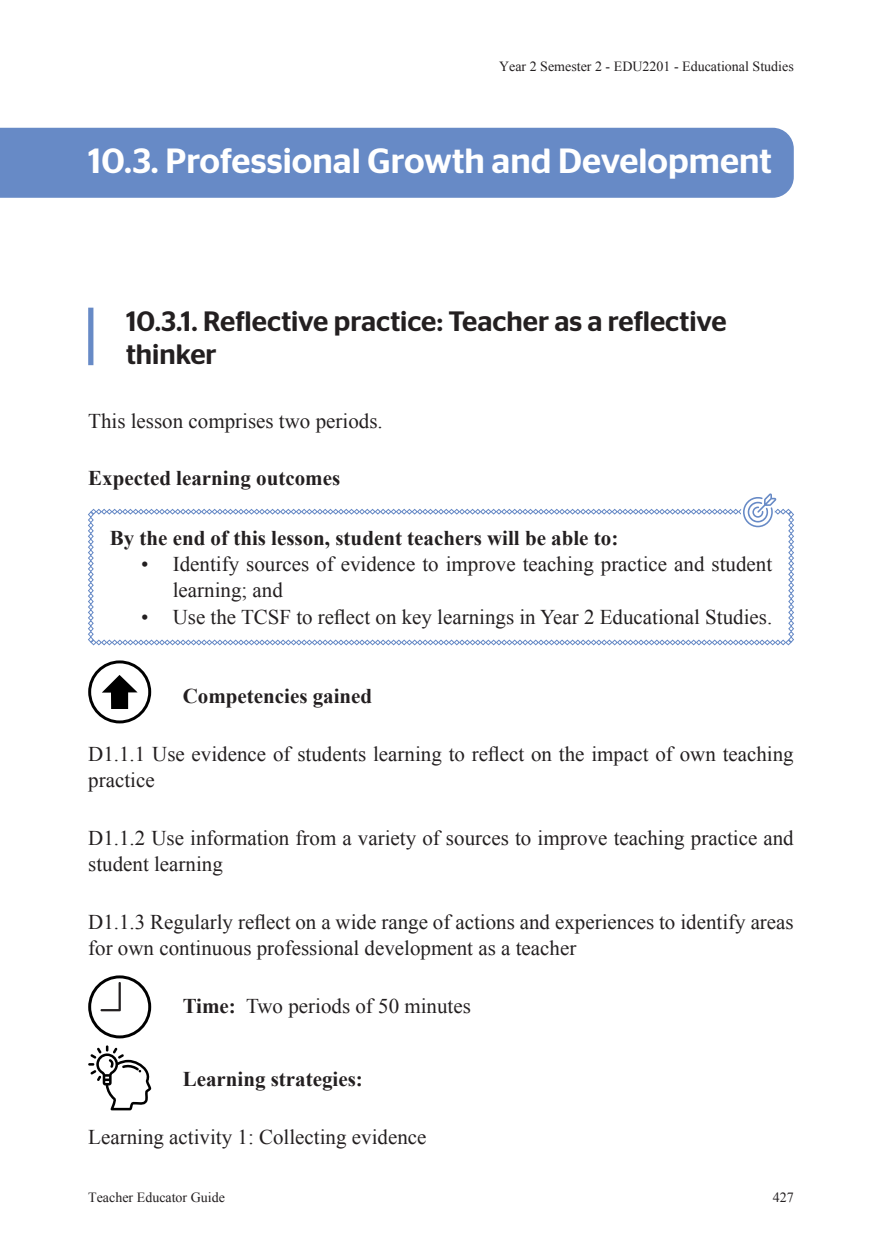
<style>
.page{position:relative;width:882px;height:1260px;background:#fff}
.page>*{position:absolute;margin:0;border:0;box-sizing:border-box;transform-origin:0 0}
.STEM02_Sub-Unit_Head{font:500 35px "Stag Sans";color:#fff}
.STEM03_Lesson_Headin{font:500 28px/32.2px "Stag Sans";color:#231f20}
.STEM05_Body_Text{font:21px/26.2px "Times New Roman";color:#231f20}
.Paragraph_12pt_Headi{font:700 21px "Times New Roman";color:#231f20}
.Paragraph_12pt_Icon{font:700 21px "Times New Roman";color:#231f20}
.t1{font:14px "Times New Roman";color:#231f20}
.s1{font-weight:700}
</style>
<div class="page">
<div style="left:0;top:128px;width:794px;height:70px;background:#678ac6"></div>
<div style="left:88px;top:308px;width:5px;height:57px;background:#678ac6"></div>
<svg style="left:88px;top:493px;width:706px;height:152px"></svg>
<svg style="left:88px;top:1045px;width:63px;height:65px"></svg>
<svg style="left:101px;top:982px;width:20px;height:29px"></svg>
<div style="left:88px;top:975px;width:63px;height:63px;border:3px solid #000;border-radius:50%"></div>
<div style="left:88px;top:660px;width:63px;height:63px;border:3px solid #000;border-radius:50%"></div>
<svg style="left:102px;top:675px;width:36px;height:34px"></svg>
<p class="t1" style="left:499px;top:57px;width:296px">Year 2 Semester 2 - EDU2201 - Educational Studies</p>
<p class="STEM02_Sub-Unit_Head" style="left:88px;top:141px;width:685px">10.3. Professional Growth and Development</p>
<p class="STEM03_Lesson_Headin" style="left:126px;top:305px;width:602px">10.3.1. Reflective practice: Teacher as a reflective thinker</p>
<p class="STEM05_Body_Text" style="left:88px;top:407px;width:296px">This lesson comprises two periods.</p>
<p class="Paragraph_12pt_Headi" style="left:88px;top:464px;width:253px">Expected learning outcomes</p>
<p class="Paragraph_12pt_Headi" style="left:110px;top:523px;width:510px">By the end of this lesson, student teachers will be able to:</p>
<p class="STEM05_Body_Text" style="left:173px;top:551px;width:601px;text-indent:-32px">• Identify sources of evidence to improve teaching practice and student learning; and</p>
<p class="STEM05_Body_Text" style="left:141px;top:603px;width:633px">• Use the TCSF to reflect on key learnings in Year 2 Educational Studies.</p>
<p class="Paragraph_12pt_Icon" style="left:183px;top:681px;width:191px">Competencies gained</p>
<p class="STEM05_Body_Text" style="left:88px;top:740px;width:707px">D1.1.1 Use evidence of students learning to reflect on the impact of own teaching practice</p>
<p class="STEM05_Body_Text" style="left:88px;top:824px;width:707px">D1.1.2 Use information from a variety of sources to improve teaching practice and student learning</p>
<p class="STEM05_Body_Text" style="left:88px;top:908px;width:707px">D1.1.3 Regularly reflect on a wide range of actions and experiences to identify areas for own continuous professional development as a teacher</p>
<p class="STEM05_Body_Text" style="left:183px;top:992px;width:290px"><span class="s1">Time:</span> Two periods of 50 minutes</p>
<p class="Paragraph_12pt_Icon" style="left:183px;top:1065px;width:182px">Learning strategies:</p>
<p class="STEM05_Body_Text" style="left:88px;top:1123px;width:340px">Learning activity 1: Collecting evidence</p>
<p class="t1" style="left:88px;top:1188px;width:138px">Teacher Educator Guide</p>
<p class="t1" style="left:773px;top:1188px;width:22px">427</p>
</div>
